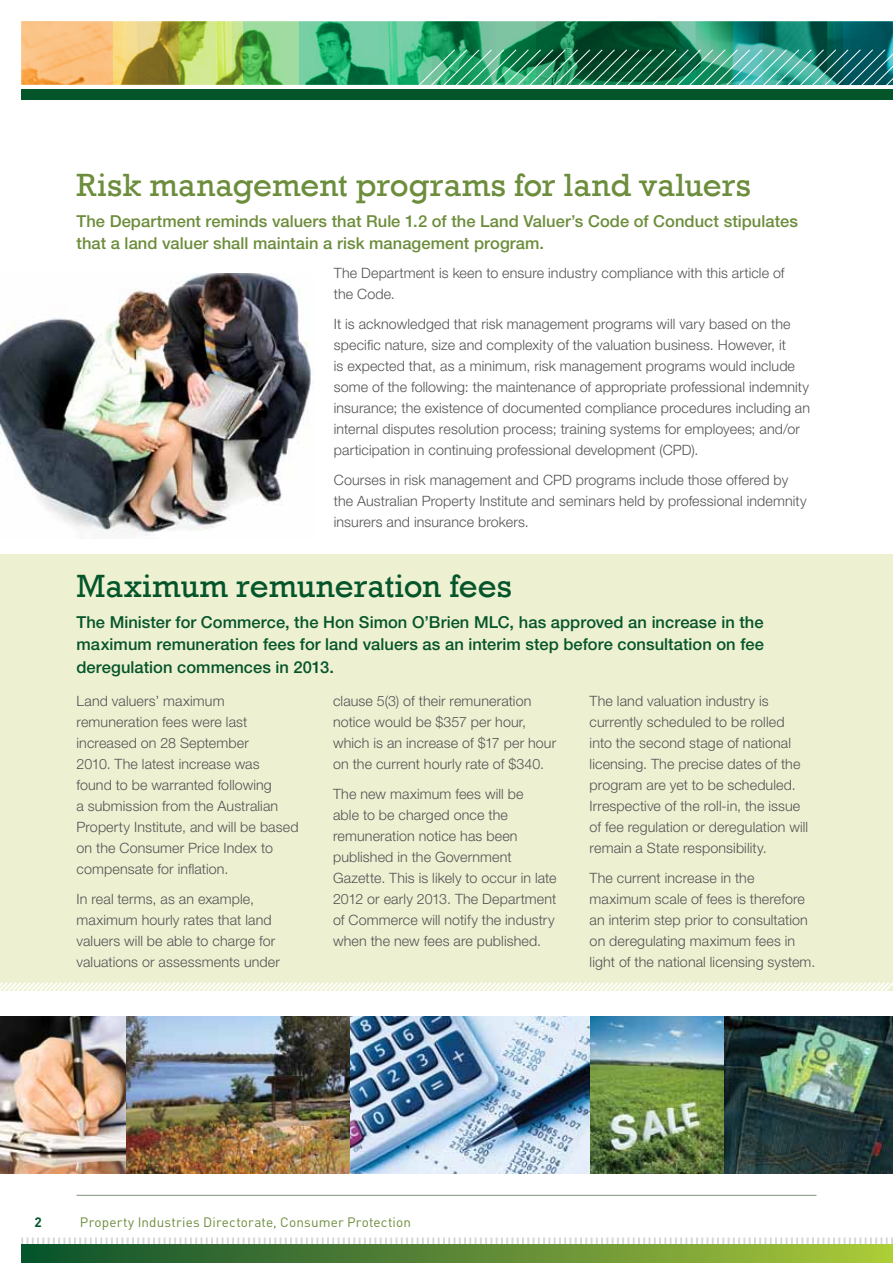
<style>
.page{position:relative;width:893px;height:1263px;background:#fff}
.page>*{position:absolute;margin:0;border:0;box-sizing:border-box;transform-origin:0 0}
.t1{font:33px "Rockwell";color:#6c8d3b}
.t2{font:33px "Rockwell";color:#05552b}
.t3{font:500 16.5px/22.5px "Helvetica Neue";letter-spacing:.005em;color:#05552b;text-align:justify}
.t4{font:500 16.5px/22.5px "Helvetica Neue";letter-spacing:.005em;color:#6c8d3b}
.t5{font:300 14.25px/21px "Helvetica Neue";letter-spacing:.01em;color:#545255}
.t6{font:13.5px "DIN";letter-spacing:.01em;color:#6c8d3b}
.t7{font:700 13.5px "DIN";color:#05552b}
</style>
<div class="page">
<svg style="left:21px;top:1237px;width:872px;height:8px"></svg>
<hr style="left:77px;top:1195px;width:739px;height:1px;background:#7b9378">
<div style="left:21px;top:1245px;width:872px;height:18px;background:linear-gradient(to right,#0b4e2e,#abc53b)"></div>
<img style="left:21px;top:21px;width:871px;height:64px">
<hr style="left:892px;top:21px;width:1px;height:64px;background:#009ba8">
<div style="left:21px;top:89px;width:872px;height:11px;background:#05552b"></div>
<img style="left:23px;top:49px;width:870px;height:36px">
<div style="left:0;top:554px;width:893px;height:437px;background:#eef1d1"></div>
<img style="left:0;top:1016px;width:893px;height:158px">
<img style="left:0;top:273px;width:314px;height:263px">
<svg style="left:0;top:982px;width:893px;height:9px"></svg>
<h1 class="t1" style="left:77px;top:166px;width:676px">Risk management programs for land valuers</h1>
<p class="t4" style="left:77px;top:209px;width:723px">The Department reminds valuers that Rule 1.2 of the Land Valuer’s Code of Conduct stipulates that a land valuer shall maintain a risk management program.</p>
<p class="t5" style="left:334px;top:263px;width:452px">The Department is keen to ensure industry compliance with this article of the Code.</p>
<p class="t5" style="left:334px;top:313px;width:478px">It is acknowledged that risk management programs will vary based on the specific nature, size and complexity of the valuation business. However, it<br>is expected that, as a minimum, risk management programs would include some of the following: the maintenance of appropriate professional indemnity insurance; the existence of documented compliance procedures including an internal disputes resolution process; training systems for employees; and/or participation in continuing professional development (CPD).</p>
<p class="t5" style="left:334px;top:469px;width:474px">Courses in risk management and CPD programs include those offered by the Australian Property Institute and seminars held by professional indemnity insurers and insurance brokers.</p>
<h1 class="t2" style="left:77px;top:567px;width:437px">Maximum remuneration fees</h1>
<p class="t3" style="left:77px;top:611px;width:689px">The Minister for Commerce, the Hon Simon O’Brien MLC, has approved an increase in the maximum remuneration fees for land valuers as an interim step before consultation on fee deregulation commences in 2013.</p>
<p class="t5" style="left:77px;top:690px;width:223px">Land valuers’ maximum remuneration fees were last increased on 28 September<br>2010. The latest increase was found to be warranted following<br>a submission from the Australian<br>Property Institute, and will be based on the Consumer Price Index to compensate for inflation.</p>
<p class="t5" style="left:77px;top:888px;width:205px">In real terms, as an example, maximum hourly rates that land valuers will be able to charge for valuations or assessments under</p>
<p class="t5" style="left:333px;top:690px;width:225px">clause 5(3) of their remuneration notice would be $357 per hour, which is an increase of $17 per hour on the current hourly rate of $340.</p>
<p class="t5" style="left:333px;top:783px;width:225px">The new maximum fees will be<br>able to be charged once the remuneration notice has been published in the Government<br>Gazette. This is likely to occur in late<br>2012 or early 2013. The Department of Commerce will notify the industry when the new fees are published.</p>
<p class="t5" style="left:590px;top:690px;width:220px">The land valuation industry is currently scheduled to be rolled into the second stage of national licensing. The precise dates of the program are yet to be scheduled.<br>Irrespective of the roll-in, the issue of fee regulation or deregulation will remain a State responsibility.</p>
<p class="t5" style="left:590px;top:867px;width:227px">The current increase in the maximum scale of fees is therefore an interim step prior to consultation on deregulating maximum fees in light of the national licensing system.</p>
<p class="t7" style="left:35px;top:1213px;width:9px">2</p>
<p class="t6" style="left:80px;top:1214px;width:333px">Property Industries Directorate, Consumer Protection</p>
</div>
